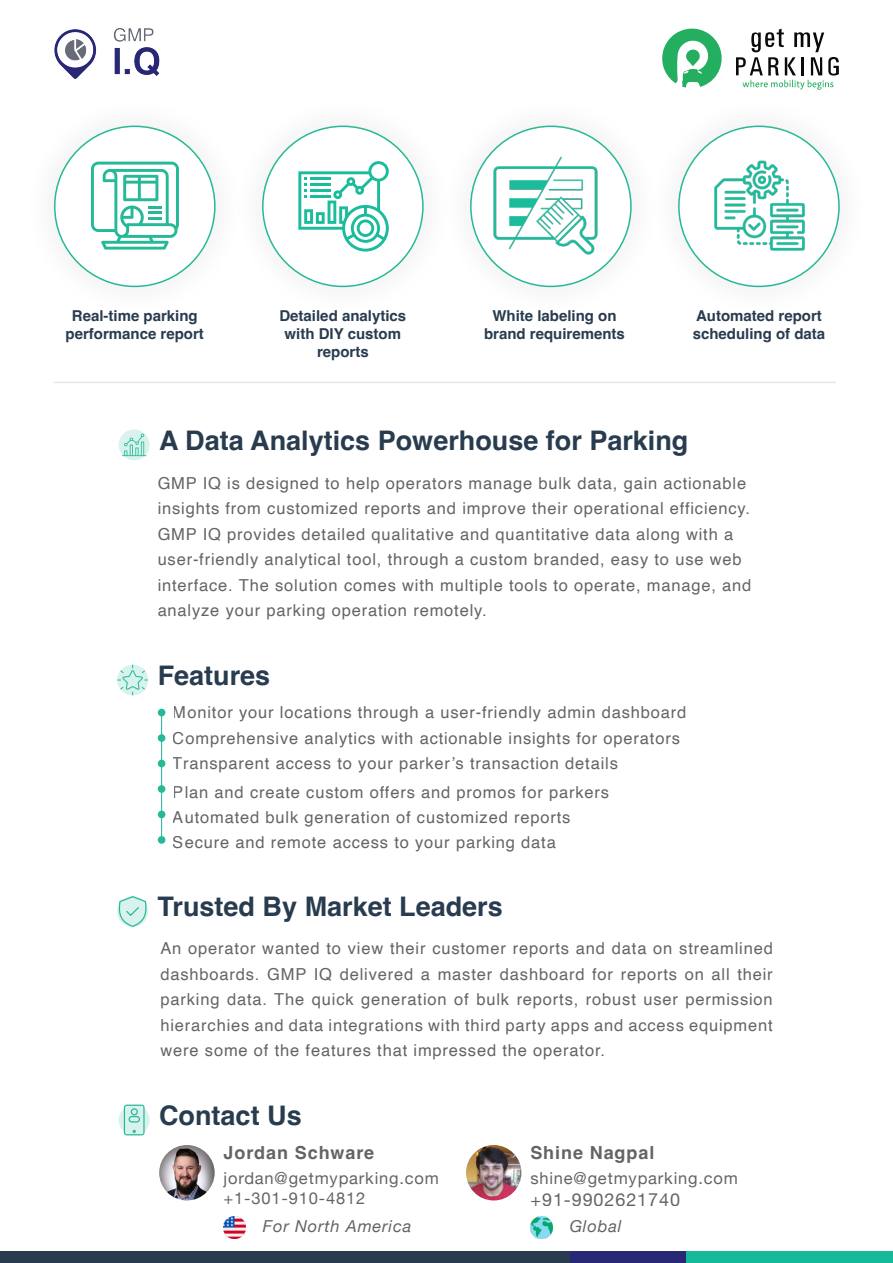
<style>
.page{position:relative;width:893px;height:1263px;background:#fff}
.page>*{position:absolute;margin:0;border:0;box-sizing:border-box;transform-origin:0 0}
.t1{font:700 27px "Helvetica";color:#293c4f}
.t2{font:700 18px "Helvetica";letter-spacing:.05em;color:#231f20}
.t3{font:18px "Helvetica Neue";letter-spacing:.05em;color:#231f20}
.t4{font:16.5px/25.5px "Helvetica";letter-spacing:.05em;color:#231f20}
.t5{font:16.5px/19.8px "Helvetica Neue";letter-spacing:.05em;color:#231f20}
.t6{font:italic 16.5px "Helvetica Neue";letter-spacing:.05em;color:#231f20}
.t7{font:700 15px/18px "Helvetica";color:#293c4f;text-align:center}
</style>
<div class="page">
<hr style="left:161px;top:712px;width:1px;height:129px;background:#16b998">
<hr style="left:55px;top:382px;width:780px;height:1px;background:#231f20">
<svg style="left:119px;top:429px;width:31px;height:31px"></svg>
<svg style="left:117px;top:896px;width:31px;height:31px"></svg>
<svg style="left:119px;top:1104px;width:31px;height:31px"></svg>
<svg style="left:122px;top:434px;width:25px;height:22px"></svg>
<svg style="left:118px;top:665px;width:30px;height:30px"></svg>
<svg style="left:118px;top:896px;width:29px;height:31px"></svg>
<div style="left:124px;top:1104px;width:21px;height:31px;border:1px solid #26b998;border-radius:2px"></div>
<div style="left:131px;top:1108px;width:7px;height:7px;border:1px solid #26b998;border-radius:50%"></div>
<div style="left:129px;top:1116px;width:11px;height:6px;border:1px solid #26b998;border-radius:3px"></div>
<div style="left:158px;top:709px;width:7px;height:7px;background:#26b998;border-radius:50%"></div>
<div style="left:158px;top:734px;width:7px;height:8px;background:#26b998;border-radius:50%"></div>
<div style="left:158px;top:760px;width:7px;height:7px;background:#26b998;border-radius:50%"></div>
<div style="left:158px;top:785px;width:7px;height:8px;background:#26b998;border-radius:50%"></div>
<div style="left:158px;top:811px;width:7px;height:7px;background:#26b998;border-radius:50%"></div>
<div style="left:158px;top:836px;width:7px;height:8px;background:#26b998;border-radius:50%"></div>
<img style="left:159px;top:1145px;width:56px;height:55px;border-radius:28px">
<img style="left:466px;top:1145px;width:55px;height:55px;border-radius:28px">
<img style="left:530px;top:1216px;width:22px;height:22px">
<img style="left:224px;top:1216px;width:21px;height:22px">
<svg style="left:662px;top:29px;width:60px;height:59px"></svg>
<svg style="left:736px;top:29px;width:103px;height:61px"></svg>
<svg style="left:91px;top:162px;width:88px;height:88px"></svg>
<svg style="left:298px;top:161px;width:91px;height:91px"></svg>
<div style="left:0;top:1251px;width:570px;height:12px;background:#293c4f"></div>
<div style="left:570px;top:1251px;width:117px;height:12px;background:#292877"></div>
<div style="left:687px;top:1251px;width:206px;height:12px;background:#15b999"></div>
<img style="left:54px;top:28px;width:106px;height:51px">
<img style="left:474px;top:134px;width:143px;height:143px">
<img style="left:694px;top:140px;width:131px;height:131px">
<p class="t7" style="left:72px;top:308px;width:127px">Real-time parking</p>
<p class="t7" style="left:66px;top:326px;width:140px">performance report</p>
<p class="t7" style="left:279px;top:308px;width:128px">Detailed analytics with DIY custom reports</p>
<p class="t7" style="left:484px;top:308px;width:142px">White labeling on brand requirements</p>
<p class="t7" style="left:693px;top:308px;width:134px;text-align:left">Automated report scheduling of data</p>
<p class="t1" style="left:159px;top:424px;width:531px">A Data Analytics Powerhouse for Parking</p>
<p class="t4" style="left:158px;top:471px;width:595px">GMP IQ is designed to help operators manage bulk data, gain actionable insights from customized reports and improve their operational efficiency.<br>GMP IQ provides detailed qualitative and quantitative data along with a user-friendly analytical tool, through a custom branded, easy to use web interface. The solution comes with multiple tools to operate, manage, and analyze your parking operation remotely.</p>
<p class="t1" style="left:158px;top:659px;width:114px">Features</p>
<p class="t4" style="left:173px;top:700px;width:515px">Monitor your locations through a user-friendly admin dashboard</p>
<p class="t4" style="left:173px;top:749px;width:447px;line-height:28.5px">Transparent access to your parker’s transaction details<br>Plan and create custom offers and promos for parkers</p>
<p class="t4" style="left:173px;top:725px;width:508px">Comprehensive analytics with actionable insights for operators</p>
<p class="t4" style="left:173px;top:805px;width:399px">Automated bulk generation of customized reports</p>
<p class="t4" style="left:173px;top:830px;width:384px">Secure and remote access to your parking data</p>
<p class="t1" style="left:158px;top:890px;width:347px">Trusted By Market Leaders</p>
<p class="t4" style="left:160px;top:936px;width:614px;text-align:justify">An operator wanted to view their customer reports and data on streamlined dashboards. GMP IQ delivered a master dashboard for reports on all their parking data. The quick generation of bulk reports, robust user permission hierarchies and data integrations with third party apps and access equipment were some of the features that impressed the operator.</p>
<p class="t1" style="left:159px;top:1099px;width:144px">Contact Us</p>
<p class="t2" style="left:224px;top:1141px;width:152px">Jordan Schware</p>
<p class="t5" style="left:224px;top:1169px;width:217px">jordan@getmyparking.com +1-301-910-4812</p>
<p class="t6" style="left:263px;top:1214px;width:150px">For North America</p>
<p class="t6" style="left:570px;top:1214px;width:53px">Global</p>
<p class="t2" style="left:530px;top:1141px;width:125px">Shine Nagpal</p>
<p class="t5" style="left:530px;top:1169px;width:209px">shine@getmyparking.com</p>
<p class="t3" style="left:530px;top:1186px;width:151px">+91-9902621740</p>
</div>
